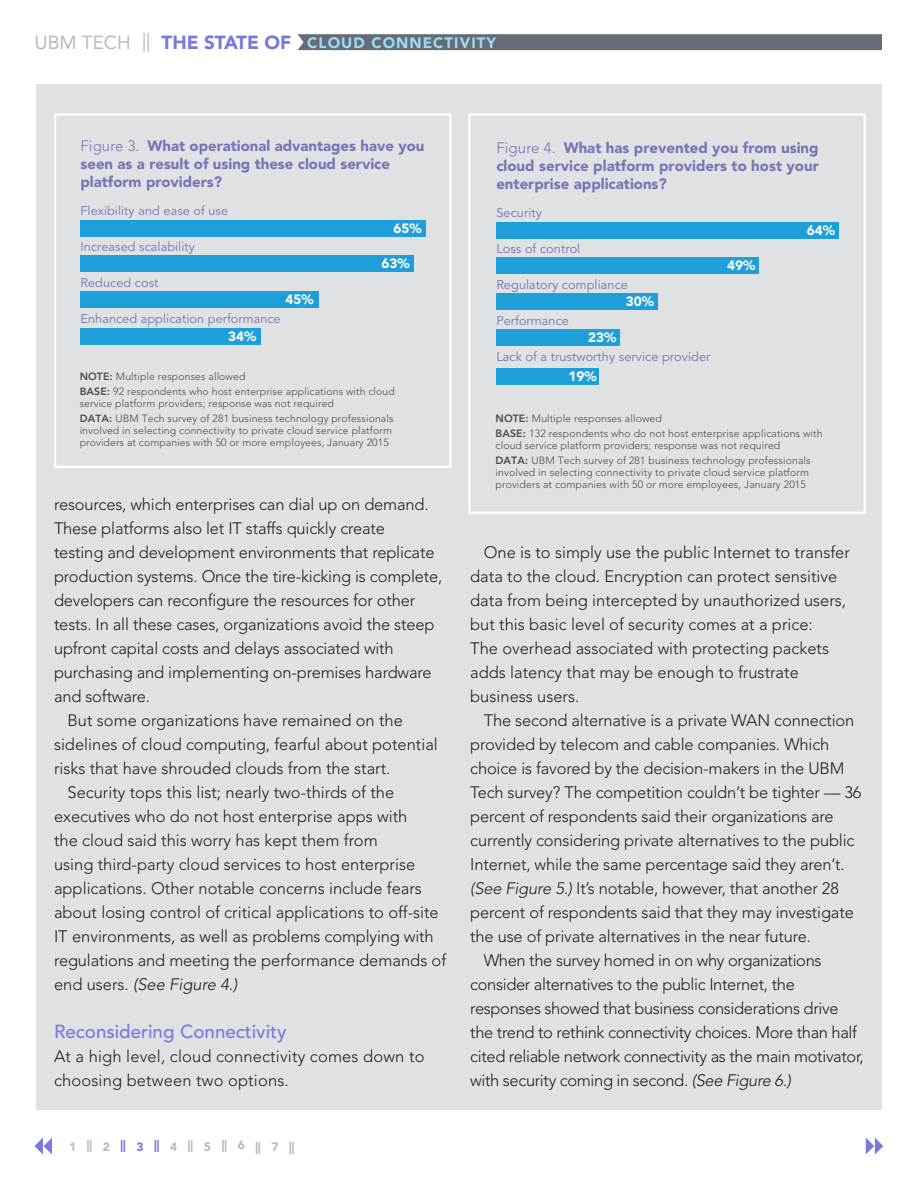
<style>
.page{position:relative;width:918px;height:1188px;background:#fff}
.page>*{position:absolute;margin:0;border:0;box-sizing:border-box;transform-origin:0 0}
._5_top_banner_text{font:900 18.9px "Avenir LT Std";color:#7878de}
._2_subhead{font:500 18.75px "Avenir LT Std";color:#7878de}
._1_text{font:300 16.5px/24px "Avenir LT Std";letter-spacing:-.01em;color:#231f20}
._1_text-2{font:300 16.5px/24px "Avenir LT Std";letter-spacing:.01em;color:#231f20}
.t1{font:900 15px/18px "Avenir LT Std";color:#7575b7;text-align:justify}
._5_top_banner_text-2{font:900 15px "Avenir LT Std";letter-spacing:.07em;color:#9adaf5}
.t2{font:300 15px "Avenir LT Std";letter-spacing:.01em;color:#7575b7}
.t3{font:900 13.5px "Avenir LT Std";color:#fff}
.t4{font:12.75px "Avenir LT Std";letter-spacing:.005em;color:#7575b7}
._5_page_numbers{font:900 12px "Avenir LT Std";color:#b7babd}
.t5{font:300 10.5px/15px "Avenir LT Std";letter-spacing:.01em;color:#4b4c4d}
.t6{font:7.2px "Myriad Pro";color:#231f20;scale:2.41 1}
.t7{font:6.9px "Myriad Pro";color:#231f20;scale:2.54 1}
.s1{font-weight:400;color:#b7babd}
.s2{font-weight:800}
.s3{font-style:italic}
.s4{color:#7878de}
</style>
<div class="page">
<div style="left:36px;top:84px;width:846px;height:1026px;background:#e0e1e3"></div>
<svg style="left:34px;top:1138px;width:18px;height:17px"></svg>
<div style="left:298px;top:34px;width:584px;height:16px;background:#656c73"></div>
<svg style="left:866px;top:1138px;width:17px;height:17px"></svg>
<div style="left:496px;top:222px;width:343px;height:16px;background:#1f9fda"></div>
<div style="left:496px;top:257px;width:263px;height:16px;background:#1f9fda"></div>
<div style="left:496px;top:294px;width:161px;height:16px;background:#1f9fda"></div>
<div style="left:496px;top:329px;width:124px;height:17px;background:#1f9fda"></div>
<div style="left:496px;top:368px;width:103px;height:16px;background:#1f9fda"></div>
<div style="left:468px;top:113px;width:398px;height:401px;border:2px solid #fff"></div>
<div style="left:81px;top:220px;width:345px;height:16px;background:#1f9fda"></div>
<div style="left:81px;top:255px;width:333px;height:16px;background:#1f9fda"></div>
<div style="left:81px;top:292px;width:238px;height:16px;background:#1f9fda"></div>
<div style="left:81px;top:329px;width:180px;height:16px;background:#1f9fda"></div>
<div style="left:54px;top:113px;width:398px;height:355px;border:2px solid #fff"></div>
<p class="_5_top_banner_text" style="left:34px;top:31px;width:258px"><span class="s1">UBM TECH ||</span> THE STATE OF</p>
<p class="_5_top_banner_text-2" style="left:307px;top:34px;width:190px">CLOUD CONNECTIVITY</p>
<p class="t1" style="left:81px;top:137px;width:345px;text-align:left;text-indent:67px">What operational advantages have you seen as a result of using these cloud service platform providers?</p>
<p class="t3" style="left:394px;top:220px;width:30px">65%</p>
<p class="t3" style="left:382px;top:255px;width:30px">63%</p>
<p class="t3" style="left:286px;top:291px;width:30px">45%</p>
<p class="t3" style="left:228px;top:328px;width:30px">34%</p>
<p class="t2" style="left:81px;top:137px;width:61px">Figure 3.</p>
<p class="t4" style="left:81px;top:203px;width:149px">Flexibility and ease of use</p>
<p class="t4" style="left:81px;top:239px;width:116px">Increased scalability</p>
<p class="t4" style="left:81px;top:275px;width:79px">Reduced cost</p>
<p class="t4" style="left:81px;top:311px;width:202px">Enhanced application performance</p>
<p class="t5" style="left:80px;top:369px;width:317px"><span class="s2">NOTE:</span> Multiple responses allowed<br><span class="s2">BASE:</span> 92 respondents who host enterprise applications with cloud</p>
<p class="t5" style="left:80px;top:396px;width:315px">service platform providers; response was not required<br><span class="s2">DATA:</span> UBM Tech survey of 281 business technology professionals</p>
<p class="t5" style="left:80px;top:425px;width:314px;line-height:12px">involved in selecting connectivity to private cloud service platform providers at companies with 50 or more employees, January 2015</p>
<p class="_1_text" style="left:54px;top:492px;width:390px">resources, which enterprises can dial up on demand.<br>These platforms also let IT staffs quickly create<br>testing and development environments that replicate production systems. Once the tire-kicking is complete, developers can reconfigure the resources for other tests. In all these cases, organizations avoid the steep upfront capital costs and delays associated with purchasing and implementing on-premises hardware and software.</p>
<p class="_1_text" style="left:54px;top:708px;width:385px;text-indent:14px">But some organizations have remained on the sidelines of cloud computing, fearful about potential risks that have shrouded clouds from the start.</p>
<p class="_1_text" style="left:54px;top:780px;width:394px;text-indent:14px">Security tops this list; nearly two-thirds of the executives who do not host enterprise apps with<br>the cloud said this worry has kept them from<br>using third-party cloud services to host enterprise applications. Other notable concerns include fears about losing control of critical applications to off-site IT environments, as well as problems complying with regulations and meeting the performance demands of end users. <span class="s3">(See Figure 4.)</span></p>
<p class="_2_subhead" style="left:54px;top:1021px;width:234px">Reconsidering Connectivity</p>
<p class="_1_text-2" style="left:54px;top:1044px;width:372px">At a high level, cloud connectivity comes down to choosing between two options.</p>
<p class="t7" style="left:75px;top:765px;width:5px">0</p>
<p class="t7" style="left:124px;top:765px;width:9px">10</p>
<p class="t7" style="left:177px;top:765px;width:9px">20</p>
<p class="t7" style="left:230px;top:765px;width:9px">30</p>
<p class="t7" style="left:283px;top:765px;width:9px">40</p>
<p class="t7" style="left:337px;top:765px;width:9px">50</p>
<p class="_5_page_numbers" style="left:69px;top:1139px;width:227px">1 || 2 <span class="s4">|| 3 ||</span> 4 || 5 || 6 || 7 ||</p>
<p class="t1" style="left:496px;top:139px;width:324px;text-indent:67px">What has prevented you from using cloud service platform providers to host your enterprise applications?</p>
<p class="t3" style="left:807px;top:222px;width:30px">64%</p>
<p class="t3" style="left:727px;top:257px;width:30px">49%</p>
<p class="t3" style="left:626px;top:294px;width:30px">30%</p>
<p class="t3" style="left:588px;top:329px;width:30px">23%</p>
<p class="t3" style="left:569px;top:368px;width:30px">19%</p>
<p class="t2" style="left:496px;top:139px;width:61px">Figure 4.</p>
<p class="t4" style="left:496px;top:205px;width:47px">Security</p>
<p class="t4" style="left:496px;top:241px;width:85px">Loss of control</p>
<p class="t4" style="left:496px;top:277px;width:133px">Regulatory compliance</p>
<p class="t4" style="left:496px;top:313px;width:74px">Performance</p>
<p class="t4" style="left:496px;top:349px;width:216px">Lack of a trustworthy service provider</p>
<p class="t5" style="left:496px;top:411px;width:329px"><span class="s2">NOTE:</span> Multiple responses allowed<br><span class="s2">BASE:</span> 132 respondents who do not host enterprise applications with</p>
<p class="t5" style="left:496px;top:438px;width:317px">cloud service platform providers; response was not required<br><span class="s2">DATA:</span> UBM Tech survey of 281 business technology professionals</p>
<p class="t5" style="left:496px;top:467px;width:315px;line-height:12px">involved in selecting connectivity to private cloud service platform providers at companies with 50 or more employees, January 2015</p>
<p class="_1_text" style="left:470px;top:540px;width:381px;text-indent:14px">One is to simply use the public Internet to transfer data to the cloud. Encryption can protect sensitive data from being intercepted by unauthorized users, but this basic level of security comes at a price:<br>The overhead associated with protecting packets adds latency that may be enough to frustrate business users.</p>
<p class="_1_text" style="left:470px;top:708px;width:393px;text-indent:14px">The second alternative is a private WAN connection provided by telecom and cable companies. Which choice is favored by the decision-makers in the UBM Tech survey? The competition couldn’t be tighter — 36 percent of respondents said their organizations are currently considering private alternatives to the public Internet, while the same percentage said they aren’t. <span class="s3">(See Figure 5.)</span> It’s notable, however, that another 28 percent of respondents said that they may investigate the use of private alternatives in the near future.</p>
<p class="_1_text" style="left:470px;top:948px;width:395px;text-indent:14px">When the survey homed in on why organizations consider alternatives to the public Internet, the responses showed that business considerations drive the trend to rethink connectivity choices. More than half cited reliable network connectivity as the main motivator, with security coming in second. <span class="s3">(See Figure 6.)</span></p>
<p class="t6" style="left:492px;top:748px;width:5px">0</p>
<p class="t6" style="left:541px;top:748px;width:9px">10</p>
<p class="t6" style="left:595px;top:748px;width:9px">20</p>
<p class="t6" style="left:648px;top:748px;width:9px">30</p>
<p class="t6" style="left:702px;top:748px;width:9px">40</p>
<p class="t6" style="left:755px;top:748px;width:9px">50</p>
<p class="t6" style="left:808px;top:748px;width:9px">60</p>
</div>
